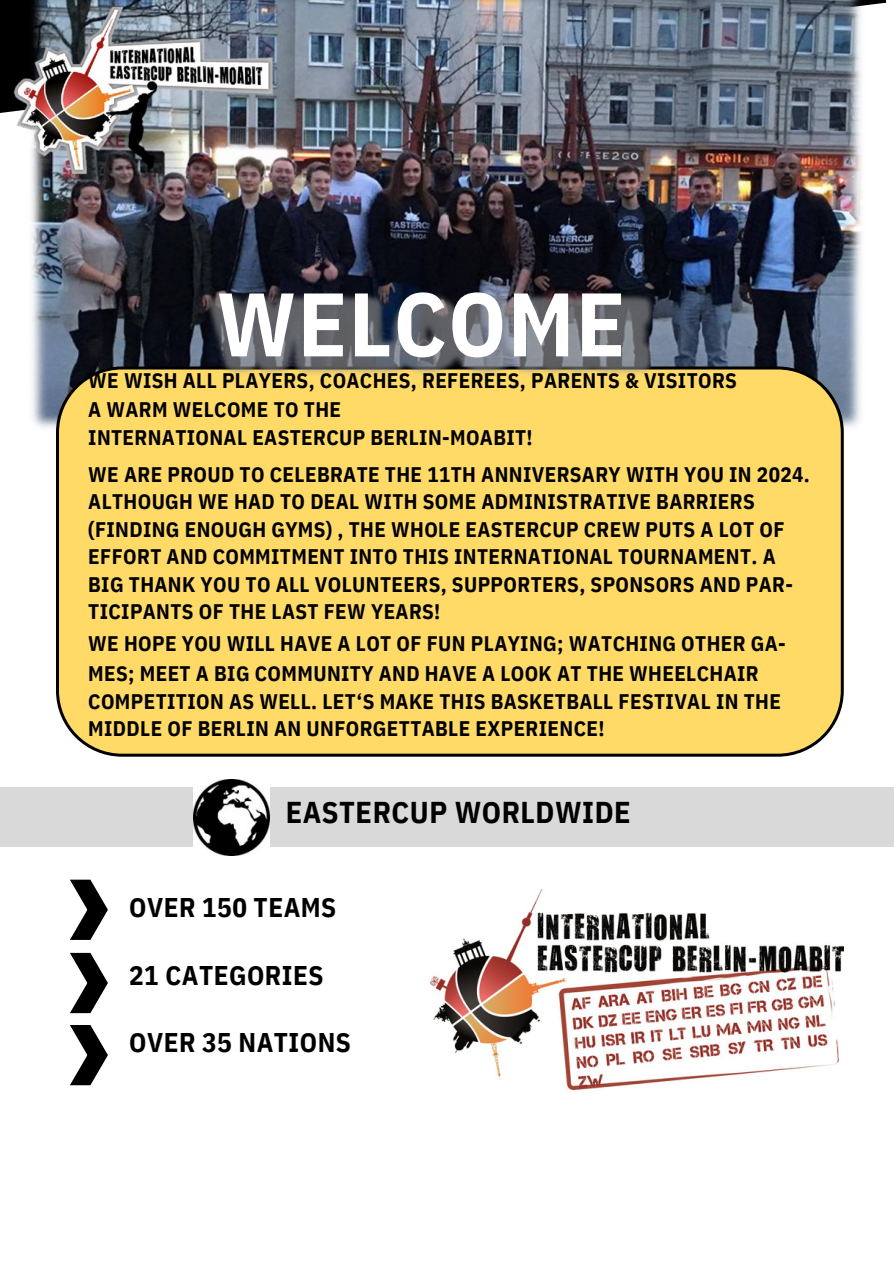
<style>
.page{position:relative;width:894px;height:1264px;background:#fff}
.page>*{position:absolute;margin:0;border:0;box-sizing:border-box;transform-origin:0 0}
.t1{font:700 90px "IBM Plex Sans Cond";letter-spacing:.02em;color:#fff}
.t2{font:700 30px "IBM Plex Sans Cond";letter-spacing:.02em;color:#000}
.t3{font:700 27px "IBM Plex Sans Cond";letter-spacing:.02em;color:#000}
.t4{font:700 21px "IBM Plex Sans Cond";letter-spacing:.02em;color:#000}
</style>
<div class="page">
<svg style="left:0;top:0;width:886px;height:113px"></svg>
<img style="left:9px;top:0;width:857px;height:433px">
<div style="left:57px;top:368px;width:785px;height:387px;background:#ffda66;border-radius:64px"></div>
<img style="left:150px;top:241px;width:429px;height:133px">
<img style="left:579px;top:241px;width:184px;height:133px">
<div style="left:0;top:786px;width:893px;height:60px;background:#d9d9d9"></div>
<img style="left:194px;top:779px;width:75px;height:76px">
<svg style="left:70px;top:879px;width:38px;height:61px"></svg>
<svg style="left:70px;top:952px;width:38px;height:62px"></svg>
<svg style="left:70px;top:1025px;width:38px;height:61px"></svg>
<img style="left:430px;top:889px;width:413px;height:202px">
<p class="t1" style="left:216px;top:264px;width:410px">WELCOME</p>
<p class="t4" style="left:88px;top:367px;width:650px">WE WISH ALL PLAYERS, COACHES, REFEREES, PARENTS &amp; VISITORS</p>
<p class="t4" style="left:88px;top:395px;width:254px">A WARM WELCOME TO THE</p>
<p class="t4" style="left:88px;top:423px;width:446px">INTERNATIONAL EASTERCUP BERLIN-MOABIT!</p>
<p class="t4" style="left:88px;top:460px;width:723px">WE ARE PROUD TO CELEBRATE THE 11TH ANNIVERSARY WITH YOU IN 2024.</p>
<p class="t4" style="left:88px;top:487px;width:667px">ALTHOUGH WE HAD TO DEAL WITH SOME ADMINISTRATIVE BARRIERS</p>
<p class="t4" style="left:88px;top:515px;width:697px">(FINDING ENOUGH GYMS) , THE WHOLE EASTERCUP CREW PUTS A LOT OF</p>
<p class="t4" style="left:88px;top:542px;width:688px">EFFORT AND COMMITMENT INTO THIS INTERNATIONAL TOURNAMENT. A</p>
<p class="t4" style="left:88px;top:570px;width:706px">BIG THANK YOU TO ALL VOLUNTEERS, SUPPORTERS, SPONSORS AND PAR-</p>
<p class="t4" style="left:88px;top:597px;width:353px">TICIPANTS OF THE LAST FEW YEARS!</p>
<p class="t4" style="left:88px;top:629px;width:698px">WE HOPE YOU WILL HAVE A LOT OF FUN PLAYING; WATCHING OTHER GA-</p>
<p class="t4" style="left:88px;top:659px;width:671px">MES; MEET A BIG COMMUNITY AND HAVE A LOOK AT THE WHEELCHAIR</p>
<p class="t4" style="left:88px;top:687px;width:694px">COMPETITION AS WELL. LET‘S MAKE THIS BASKETBALL FESTIVAL IN THE</p>
<p class="t4" style="left:88px;top:714px;width:517px">MIDDLE OF BERLIN AN UNFORGETTABLE EXPERIENCE!</p>
<p class="t2" style="left:286px;top:792px;width:346px">EASTERCUP WORLDWIDE</p>
<p class="t3" style="left:129px;top:889px;width:208px">OVER 150 TEAMS</p>
<p class="t3" style="left:129px;top:957px;width:196px">21 CATEGORIES</p>
<p class="t3" style="left:129px;top:1024px;width:223px">OVER 35 NATIONS</p>
</div>
